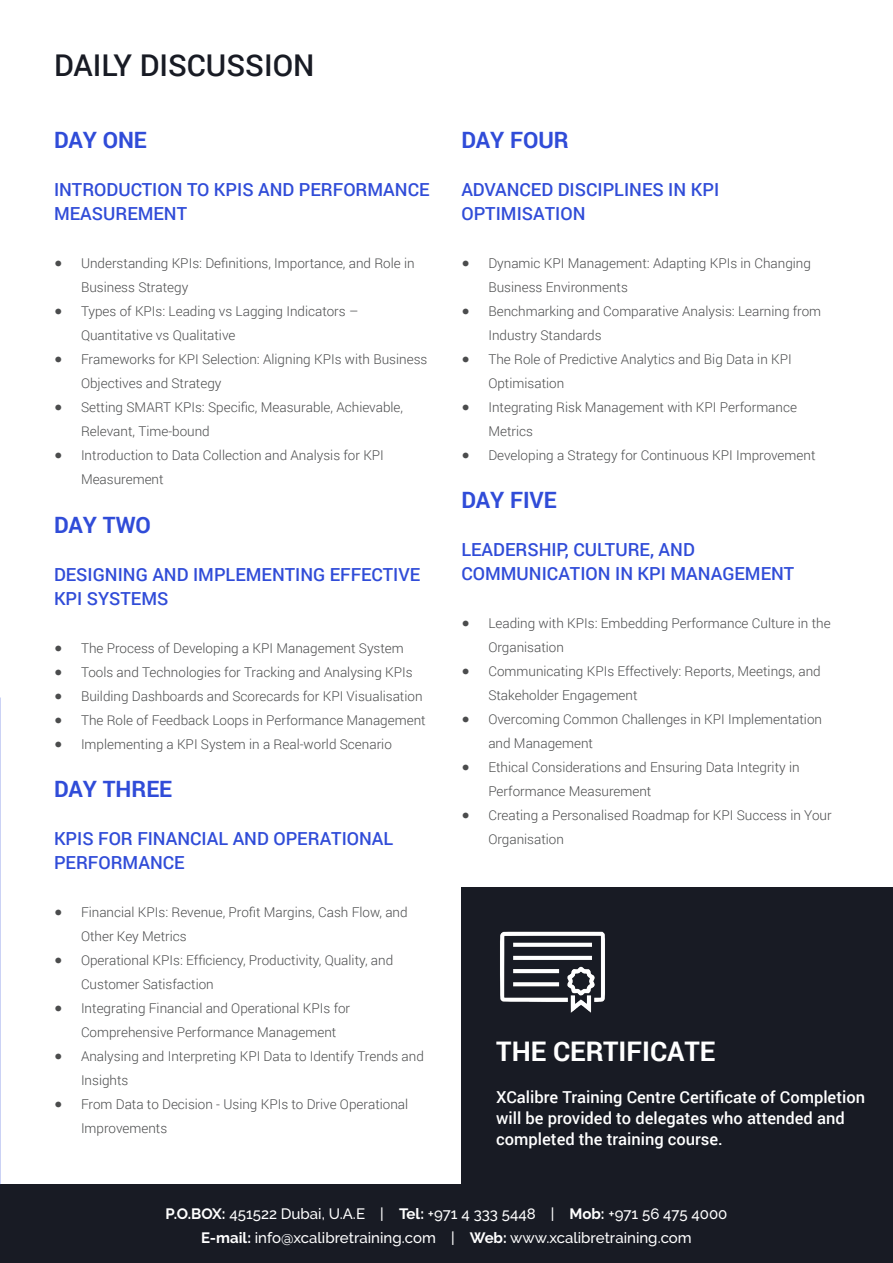
<style>
.page{position:relative;width:893px;height:1263px;background:#fff}
.page>*{position:absolute;margin:0;border:0;box-sizing:border-box;transform-origin:0 0}
.t1{font:500 30px "Roboto";color:#181b24}
.t2{font:700 27px "Roboto";color:#fff}
.t3{font:700 22.5px "Roboto";color:#304cd8}
.t4{font:500 18px/24px "Roboto";color:#304cd8}
.t5{font:500 16.5px/21px "Roboto";color:#fff}
.t6{font:500 15px/24px "Raleway";color:#fff;text-align:center}
.t7{font:300 13.5px/24px "Roboto";color:#4b4c4d}
.s1{font-family:"Helvetica Neue";font-weight:400}
.s2{font-weight:700}
</style>
<div class="page">
<div style="left:0;top:1184px;width:893px;height:79px;background:#181b24"></div>
<div style="left:461px;top:887px;width:432px;height:297px;background:#181b24"></div>
<img style="left:500px;top:931px;width:105px;height:82px">
<p class="t1" style="left:54px;top:45px;width:262px">DAILY DISCUSSION</p>
<p class="t3" style="left:54px;top:125px;width:94px">DAY ONE</p>
<p class="t4" style="left:54px;top:177px;width:377px">INTRODUCTION TO KPIS AND PERFORMANCE<br>MEASUREMENT</p>
<p class="t7" style="left:81px;top:251px;width:335px;text-indent:-27px"><span class="s1">●</span> Understanding KPIs: Definitions, Importance, and Role in<br>Business Strategy</p>
<p class="t7" style="left:81px;top:299px;width:279px;text-indent:-27px"><span class="s1">●</span> Types of KPIs: Leading vs Lagging Indicators –<br>Quantitative vs Qualitative</p>
<p class="t7" style="left:81px;top:347px;width:348px;text-indent:-27px"><span class="s1">●</span> Frameworks for KPI Selection: Aligning KPIs with Business<br>Objectives and Strategy</p>
<p class="t7" style="left:81px;top:395px;width:324px;text-indent:-27px"><span class="s1">●</span> Setting SMART KPIs: Specific, Measurable, Achievable,<br>Relevant, Time-bound</p>
<p class="t7" style="left:81px;top:443px;width:304px;text-indent:-27px"><span class="s1">●</span> Introduction to Data Collection and Analysis for KPI<br>Measurement</p>
<p class="t3" style="left:54px;top:509px;width:99px">DAY TWO</p>
<p class="t4" style="left:54px;top:561px;width:368px">DESIGNING AND IMPLEMENTING EFFECTIVE<br>KPI SYSTEMS</p>
<p class="t7" style="left:54px;top:635px;width:351px"><span class="s1">●</span> The Process of Developing a KPI Management System</p>
<p class="t7" style="left:54px;top:659px;width:360px"><span class="s1">●</span> Tools and Technologies for Tracking and Analysing KPIs</p>
<p class="t7" style="left:54px;top:683px;width:370px"><span class="s1">●</span> Building Dashboards and Scorecards for KPI Visualisation</p>
<p class="t7" style="left:54px;top:707px;width:373px"><span class="s1">●</span> The Role of Feedback Loops in Performance Management</p>
<p class="t7" style="left:54px;top:731px;width:339px"><span class="s1">●</span> Implementing a KPI System in a Real-world Scenario</p>
<p class="t3" style="left:54px;top:773px;width:120px">DAY THREE</p>
<p class="t4" style="left:54px;top:825px;width:341px">KPIS FOR FINANCIAL AND OPERATIONAL<br>PERFORMANCE</p>
<p class="t7" style="left:81px;top:899px;width:328px;text-indent:-27px"><span class="s1">●</span> Financial KPIs: Revenue, Profit Margins, Cash Flow, and<br>Other Key Metrics</p>
<p class="t7" style="left:81px;top:947px;width:314px;text-indent:-27px"><span class="s1">●</span> Operational KPIs: Efficiency, Productivity, Quality, and<br>Customer Satisfaction</p>
<p class="t7" style="left:81px;top:995px;width:271px;text-indent:-27px"><span class="s1">●</span> Integrating Financial and Operational KPIs for<br>Comprehensive Performance Management</p>
<p class="t7" style="left:81px;top:1043px;width:344px;text-indent:-27px"><span class="s1">●</span> Analysing and Interpreting KPI Data to Identify Trends and<br>Insights</p>
<p class="t7" style="left:81px;top:1091px;width:329px;text-indent:-27px"><span class="s1">●</span> From Data to Decision - Using KPIs to Drive Operational<br>Improvements</p>
<p class="t3" style="left:461px;top:124px;width:109px">DAY FOUR</p>
<p class="t4" style="left:461px;top:176px;width:259px">ADVANCED DISCIPLINES IN KPI<br>OPTIMISATION</p>
<p class="t7" style="left:488px;top:250px;width:324px;text-indent:-27px"><span class="s1">●</span> Dynamic KPI Management: Adapting KPIs in Changing<br>Business Environments</p>
<p class="t7" style="left:488px;top:298px;width:334px;text-indent:-27px"><span class="s1">●</span> Benchmarking and Comparative Analysis: Learning from<br>Industry Standards</p>
<p class="t7" style="left:488px;top:346px;width:305px;text-indent:-27px"><span class="s1">●</span> The Role of Predictive Analytics and Big Data in KPI<br>Optimisation</p>
<p class="t7" style="left:488px;top:394px;width:310px;text-indent:-27px"><span class="s1">●</span> Integrating Risk Management with KPI Performance<br>Metrics</p>
<p class="t7" style="left:461px;top:442px;width:356px"><span class="s1">●</span> Developing a Strategy for Continuous KPI Improvement</p>
<p class="t3" style="left:461px;top:484px;width:97px">DAY FIVE</p>
<p class="t4" style="left:461px;top:536px;width:334px">LEADERSHIP, CULTURE, AND<br>COMMUNICATION IN KPI MANAGEMENT</p>
<p class="t7" style="left:488px;top:610px;width:344px;text-indent:-27px"><span class="s1">●</span> Leading with KPIs: Embedding Performance Culture in the<br>Organisation</p>
<p class="t7" style="left:488px;top:658px;width:334px;text-indent:-27px"><span class="s1">●</span> Communicating KPIs Effectively: Reports, Meetings, and<br>Stakeholder Engagement</p>
<p class="t7" style="left:488px;top:706px;width:335px;text-indent:-27px"><span class="s1">●</span> Overcoming Common Challenges in KPI Implementation and Management</p>
<p class="t7" style="left:488px;top:754px;width:313px;text-indent:-27px"><span class="s1">●</span> Ethical Considerations and Ensuring Data Integrity in<br>Performance Measurement</p>
<p class="t7" style="left:488px;top:802px;width:345px;text-indent:-27px"><span class="s1">●</span> Creating a Personalised Roadmap for KPI Success in Your<br>Organisation</p>
<p class="t2" style="left:496px;top:1032px;width:221px">THE CERTIFICATE</p>
<p class="t5" style="left:496px;top:1085px;width:370px">XCalibre Training Centre Certificate of Completion will be provided to delegates who attended and completed the training course.</p>
<p class="t6" style="left:166px;top:1201px;width:563px"><span class="s2">P.O.BOX:</span> 451522 Dubai, U.A.E | <span class="s2">Tel:</span> +971 4 333 5448 | <span class="s2">Mob:</span> +971 56 475 4000<br><span class="s2">E-mail:</span> info@xcalibretraining.com | <span class="s2">Web:</span> www.xcalibretraining.com</p>
</div>
